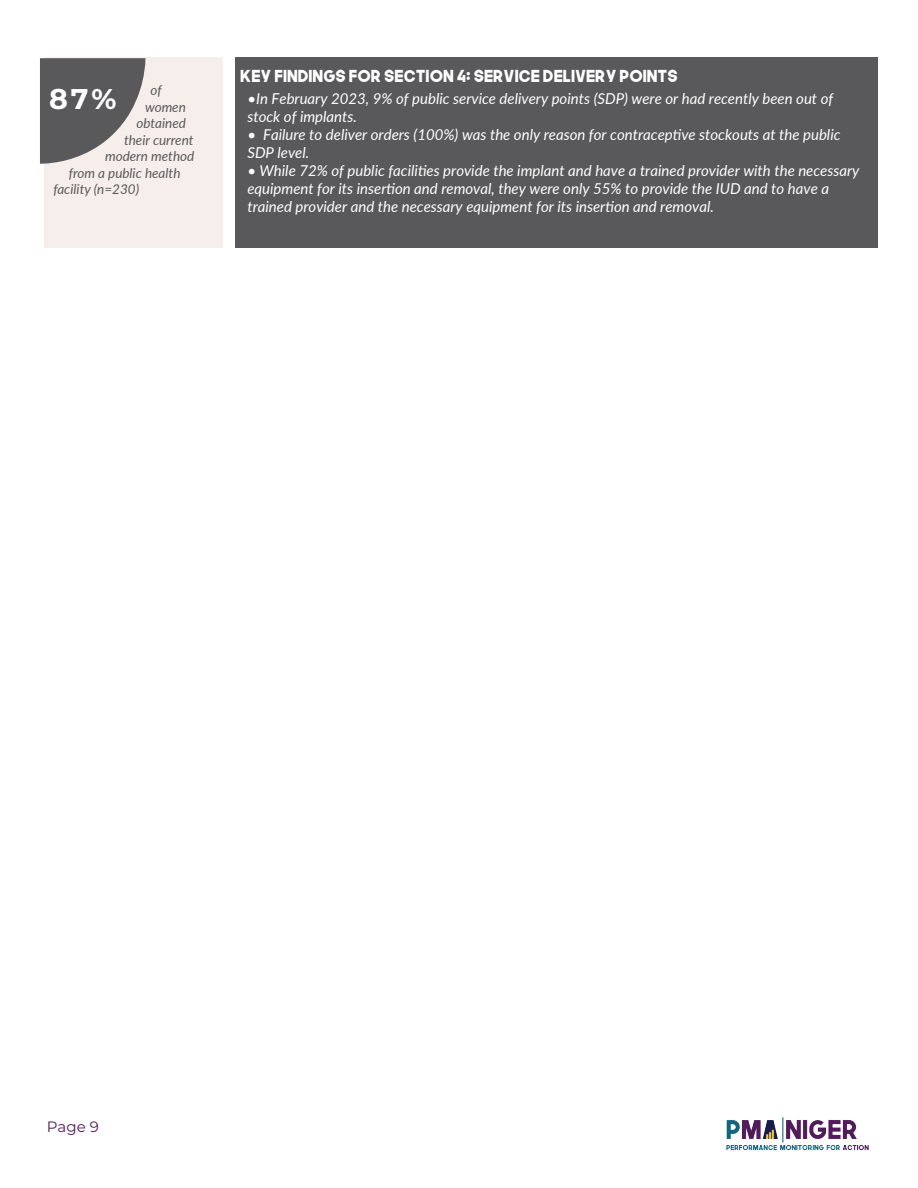
<style>
.page{position:relative;width:918px;height:1188px;background:#fff}
.page>*{position:absolute;margin:0;border:0;box-sizing:border-box;transform-origin:0 0}
.t1{font:700 28.5px "Montserrat";color:#fff}
.t2{font:16.5px "The Next Font";color:#fff}
.t3{font:italic 15px/18px "Lato";color:#fff}
.t4{font:15px "Montserrat";color:#531b5a}
.t5{font:italic 13.5px "Lato";color:#59595b}
</style>
<div class="page">
<div style="left:236px;top:57px;width:642px;height:191px;background:#59595b"></div>
<div style="left:44px;top:57px;width:178px;height:191px;background:#f5eeea"></div>
<svg style="left:40px;top:58px;width:105px;height:106px"></svg>
<img style="left:726px;top:1117px;width:143px;height:34px">
<p class="t2" style="left:240px;top:64px;width:439px">KEY FINDINGS FOR SECTION 4: SERVICE DELIVERY POINTS</p>
<p class="t5" style="left:151px;top:81px;width:13px">of</p>
<p class="t5" style="left:145px;top:97px;width:42px">women</p>
<p class="t5" style="left:137px;top:114px;width:51px">obtained</p>
<p class="t5" style="left:124px;top:130px;width:71px">their current</p>
<p class="t5" style="left:105px;top:147px;width:91px">modern method</p>
<p class="t5" style="left:69px;top:163px;width:113px">from a public health</p>
<p class="t5" style="left:53px;top:180px;width:87px">facility (n=230)</p>
<h1 class="t1" style="left:49px;top:78px;width:69px">87%</h1>
<p class="t3" style="left:247px;top:89px;width:587px">•In February 2023, 9% of public service delivery points (SDP) were or had recently been out of stock of implants.</p>
<p class="t3" style="left:247px;top:125px;width:595px">• Failure to deliver orders (100%) was the only reason for contraceptive stockouts at the public<br>SDP level.</p>
<p class="t3" style="left:247px;top:161px;width:614px">• While 72% of public facilities provide the implant and have a trained provider with the necessary equipment for its insertion and removal, they were only 55% to provide the IUD and to have a trained provider and the necessary equipment for its insertion and removal.</p>
<p class="t4" style="left:47px;top:1116px;width:53px">Page 9</p>
</div>
